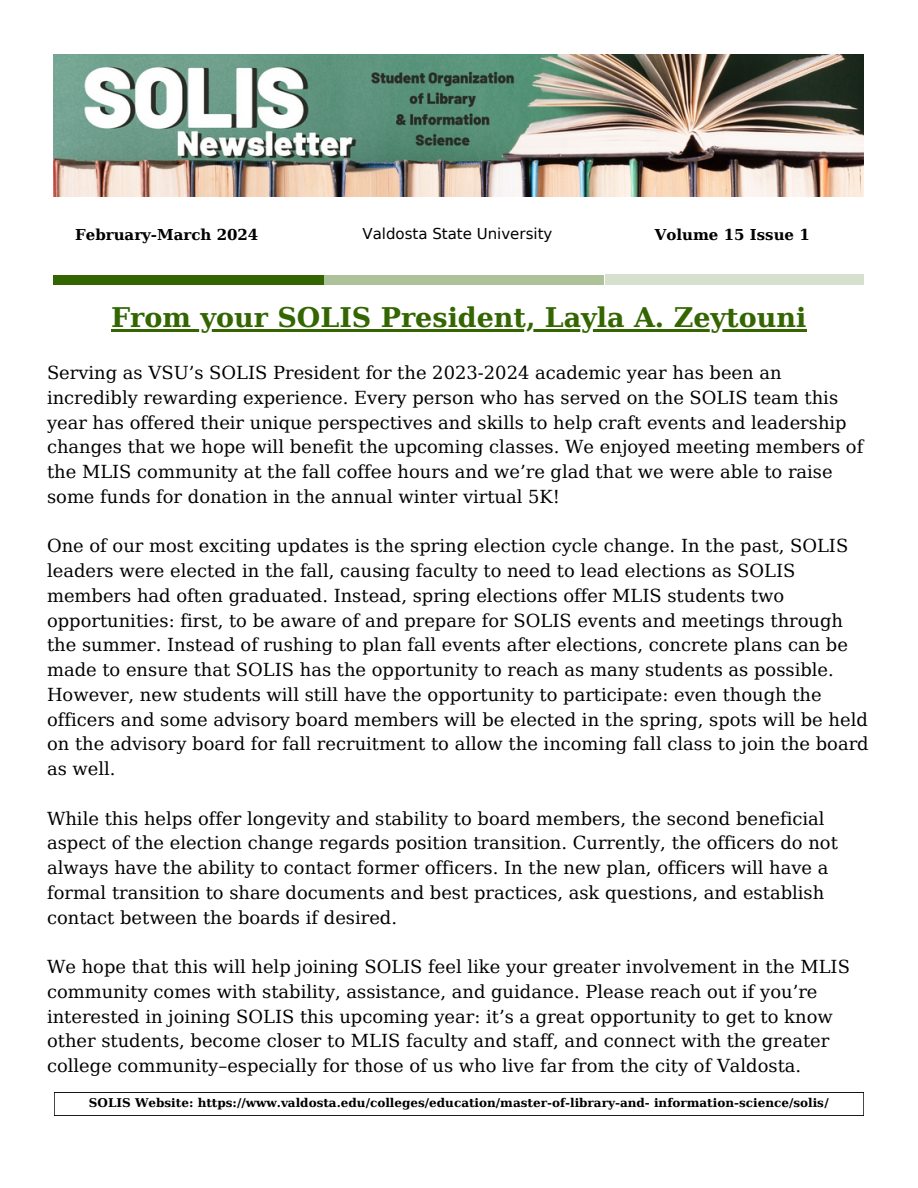
<style>
.page{position:relative;width:918px;height:1188px;background:#fff}
.page>*{position:absolute;margin:0;border:0;box-sizing:border-box;transform-origin:0 0}
.t1{font:700 27px "DejaVu Serif";color:#360}
.t2{font:17.85px/24.8px "DejaVu Serif";color:#000}
.t3{font:700 15px "DejaVu Serif";color:#000}
.t4{font:15px "DejaVu Sans";color:#000}
.t5{font:700 12px "DejaVu Serif";color:#000}
</style>
<div class="page">
<div style="left:54px;top:275px;width:271px;height:10px;background:#360"></div>
<div style="left:325px;top:275px;width:279px;height:10px;background:#adc299"></div>
<div style="left:605px;top:274px;width:259px;height:11px;background:#d6e0cc"></div>
<img style="left:54px;top:54px;width:810px;height:143px">
<div style="left:54px;top:1092px;width:810px;height:24px;border:1px solid #000"></div>
<hr style="left:111px;top:329px;width:696px;height:3px;background:#360">
<h4 class="t3" style="left:75px;top:226px;width:185px">February-March 2024</h4>
<h3 class="t4" style="left:362px;top:225px;width:192px">Valdosta State University</h3>
<h3 class="t3" style="left:655px;top:225px;width:156px">Volume 15 Issue 1</h3>
<h1 class="t1" style="left:111px;top:302px;width:697px">From your SOLIS President, Layla A. Zeytouni</h1>
<h2 class="t2" style="left:47px;top:361px;width:818px">Serving as VSU’s SOLIS President for the 2023-2024 academic year has been an incredibly rewarding experience. Every person who has served on the SOLIS team this year has offered their unique perspectives and skills to help craft events and leadership changes that we hope will benefit the upcoming classes. We enjoyed meeting members of the MLIS community at the fall coffee hours and we’re glad that we were able to raise some funds for donation in the annual winter virtual 5K!</h2>
<h2 class="t2" style="left:47px;top:534px;width:823px">One of our most exciting updates is the spring election cycle change. In the past, SOLIS leaders were elected in the fall, causing faculty to need to lead elections as SOLIS members had often graduated. Instead, spring elections offer MLIS students two opportunities: first, to be aware of and prepare for SOLIS events and meetings through the summer. Instead of rushing to plan fall events after elections, concrete plans can be made to ensure that SOLIS has the opportunity to reach as many students as possible.<br>However, new students will still have the opportunity to participate: even though the officers and some advisory board members will be elected in the spring, spots will be held on the advisory board for fall recruitment to allow the incoming fall class to join the board as well.</h2>
<h2 class="t2" style="left:47px;top:806px;width:792px">While this helps offer longevity and stability to board members, the second beneficial aspect of the election change regards position transition. Currently, the officers do not always have the ability to contact former officers. In the new plan, officers will have a formal transition to share documents and best practices, ask questions, and establish contact between the boards if desired.</h2>
<h2 class="t2" style="left:47px;top:955px;width:804px">We hope that this will help joining SOLIS feel like your greater involvement in the MLIS community comes with stability, assistance, and guidance. Please reach out if you’re interested in joining SOLIS this upcoming year: it’s a great opportunity to get to know other students, become closer to MLIS faculty and staff, and connect with the greater college community–especially for those of us who live far from the city of Valdosta.</h2>
<p class="t5" style="left:89px;top:1096px;width:742px">SOLIS Website: https://www.valdosta.edu/colleges/education/master-of-library-and- information-science/solis/</p>
</div>
